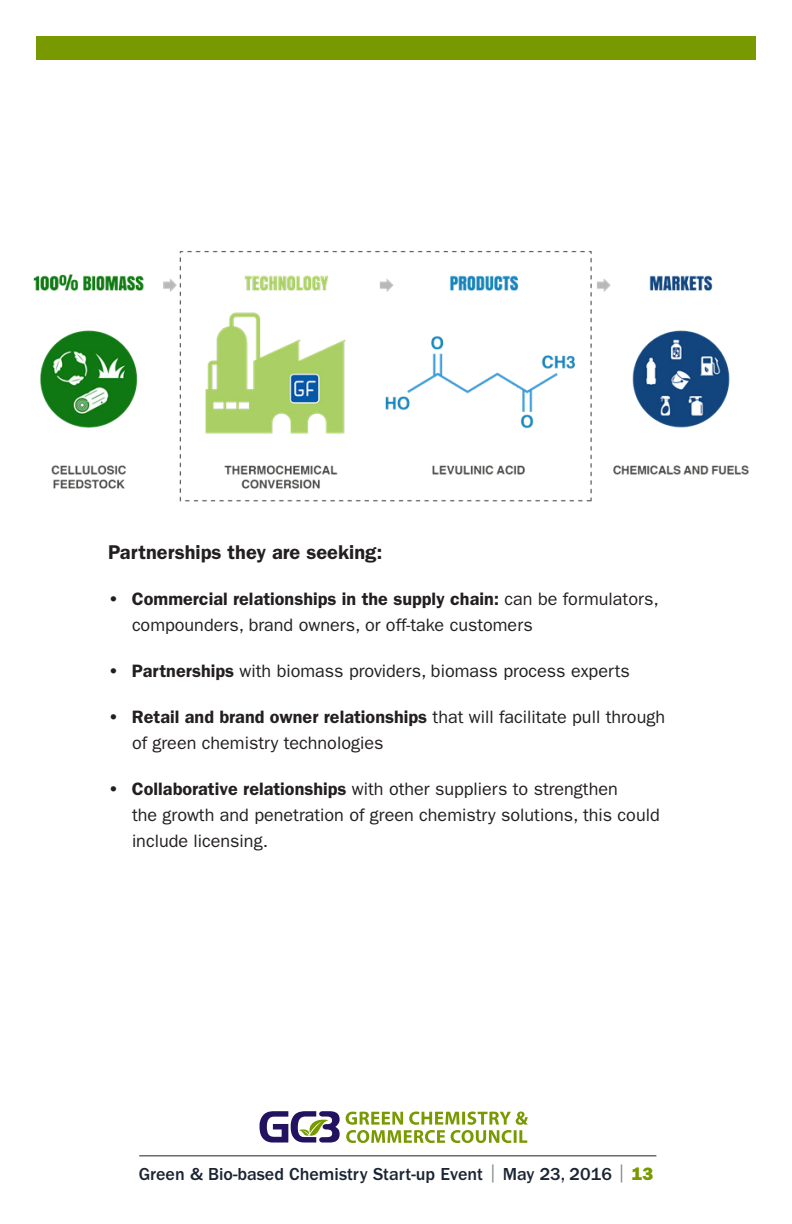
<style>
.page{position:relative;width:792px;height:1224px;background:#fff}
.page>*{position:absolute;margin:0;border:0;box-sizing:border-box;transform-origin:0 0}
.t1{font:600 20px "ITC Franklin Gothic Std";color:#231f20}
.t2{font:18px/26px "ITC Franklin Gothic Std";color:#231f20}
.t3{font:500 18px "ITC Franklin Gothic Std";color:#1b2432}
.s1{font-weight:600}
.s2{font-weight:400;font-stretch:condensed;color:#808285}
.s3{font-family:"ITC Franklin Gothic Std Hvy";font-weight:400;color:#789900}
</style>
<div class="page">
<svg style="left:260px;top:1111px;width:80px;height:32px"></svg>
<svg style="left:346px;top:1112px;width:182px;height:31px"></svg>
<hr style="left:139px;top:1156px;width:517px;height:1px;background:#231f20">
<img style="left:33px;top:251px;width:716px;height:251px">
<div style="left:36px;top:36px;width:720px;height:24px;background:#789900"></div>
<p class="t1" style="left:108px;top:540px;width:276px">Partnerships they are seeking:</p>
<p class="t2" style="left:132px;top:586px;width:528px;text-indent:-24px"><span class="s1">• Commercial relationships in the supply chain:</span> can be formulators, compounders, brand owners, or off-take customers</p>
<p class="t2" style="left:108px;top:658px;width:523px"><span class="s1">• Partnerships</span> with biomass providers, biomass process experts</p>
<p class="t2" style="left:132px;top:704px;width:535px;text-indent:-24px"><span class="s1">• Retail and brand owner relationships</span> that will facilitate pull through of green chemistry technologies</p>
<p class="t2" style="left:132px;top:776px;width:529px;text-indent:-24px"><span class="s1">• Collaborative relationships</span> with other suppliers to strengthen<br>the growth and penetration of green chemistry solutions, this could include licensing.</p>
<p class="t3" style="left:139px;top:1164px;width:516px">Green &amp; Bio-based Chemistry Start-up Event <span class="s2">|</span> May 23, 2016 <span class="s2">|</span> <span class="s3">13</span></p>
</div>
